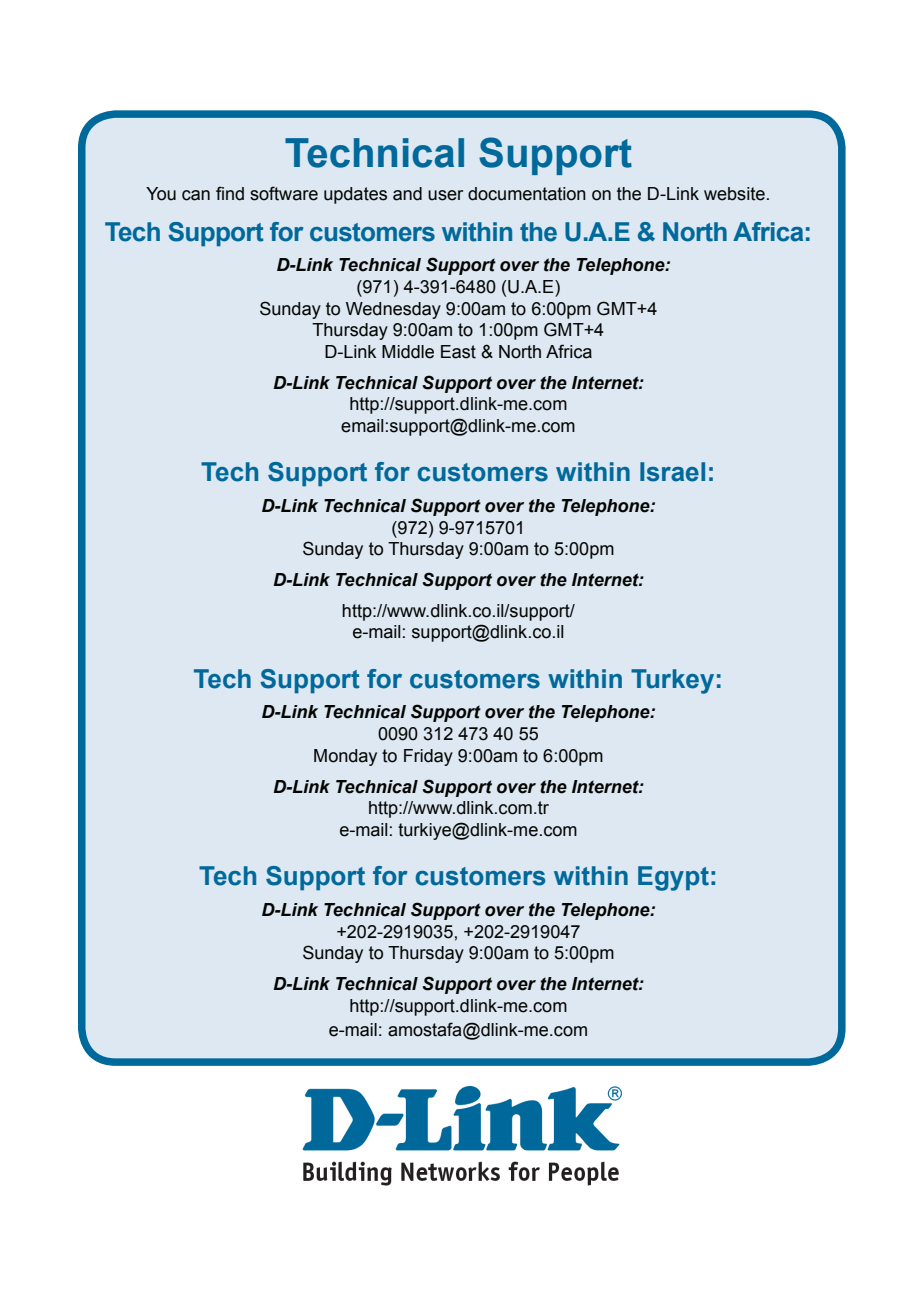
<style>
.page{position:relative;width:922px;height:1297px;background:#fff}
.page>*{position:absolute;margin:0;border:0;box-sizing:border-box;transform-origin:0 0}
.t1{font:700 40px "Arial";color:#00699b}
.t2{font:700 26px "Arial";color:#00699b}
.t3{font:700 26px "Arial";letter-spacing:-.025em;color:#00699b}
.t4{font:18px/21.8px "Arial";color:#040503;text-align:center}
.t5{font:italic 700 18px "Arial";color:#040503}
</style>
<div class="page">
<img style="left:302px;top:1086px;width:319px;height:99px">
<div style="left:82px;top:114px;width:759px;height:948px;background:#dde8f2;border-radius:34px"></div>
<div style="left:78px;top:110px;width:767px;height:956px;border:8px solid #00699b;border-radius:34px"></div>
<h1 class="t1" style="left:285px;top:127px;width:349px">Technical Support</h1>
<p class="t4" style="left:146px;top:183px;width:625px">You can find software updates and user documentation on the D-Link website.</p>
<h2 class="t3" style="left:105px;top:214px;width:709px">Tech Support for customers within the U.A.E &amp; North Africa:</h2>
<p class="t5" style="left:276px;top:253px;width:395px">D-Link Technical Support over the Telephone:</p>
<p class="t4" style="left:259px;top:276px;width:399px">(971) 4-391-6480 (U.A.E)<br>Sunday to Wednesday 9:00am to 6:00pm GMT+4<br>Thursday 9:00am to 1:00pm GMT+4<br>D-Link Middle East &amp; North Africa</p>
<p class="t5" style="left:273px;top:371px;width:372px">D-Link Technical Support over the Internet:</p>
<p class="t4" style="left:341px;top:393px;width:236px">http://support.dlink-me.com email:support@dlink-me.com</p>
<h2 class="t2" style="left:201px;top:455px;width:515px">Tech Support for customers within Israel:</h2>
<p class="t5" style="left:261px;top:494px;width:395px">D-Link Technical Support over the Telephone:</p>
<p class="t4" style="left:302px;top:517px;width:313px">(972) 9-9715701<br>Sunday to Thursday 9:00am to 5:00pm</p>
<p class="t5" style="left:273px;top:568px;width:372px">D-Link Technical Support over the Internet:</p>
<p class="t4" style="left:342px;top:600px;width:234px">http://www.dlink.co.il/support/ e-mail: support@dlink.co.il</p>
<h2 class="t2" style="left:193px;top:661px;width:531px">Tech Support for customers within Turkey:</h2>
<p class="t5" style="left:261px;top:700px;width:395px">D-Link Technical Support over the Telephone:</p>
<p class="t4" style="left:313px;top:723px;width:292px">0090 312 473 40 55<br>Monday to Friday 9:00am to 6:00pm</p>
<p class="t5" style="left:273px;top:774px;width:372px">D-Link Technical Support over the Internet:</p>
<p class="t4" style="left:339px;top:797px;width:240px">http://www.dlink.com.tr e-mail: turkiye@dlink-me.com</p>
<h2 class="t2" style="left:199px;top:859px;width:520px">Tech Support for customers within Egypt:</h2>
<p class="t5" style="left:261px;top:898px;width:395px">D-Link Technical Support over the Telephone:</p>
<p class="t4" style="left:302px;top:920px;width:313px">+202-2919035, +202-2919047<br>Sunday to Thursday 9:00am to 5:00pm</p>
<p class="t5" style="left:273px;top:972px;width:372px">D-Link Technical Support over the Internet:</p>
<p class="t4" style="left:329px;top:993px;width:261px;line-height:24px">http://support.dlink-me.com e-mail: amostafa@dlink-me.com</p>
</div>
